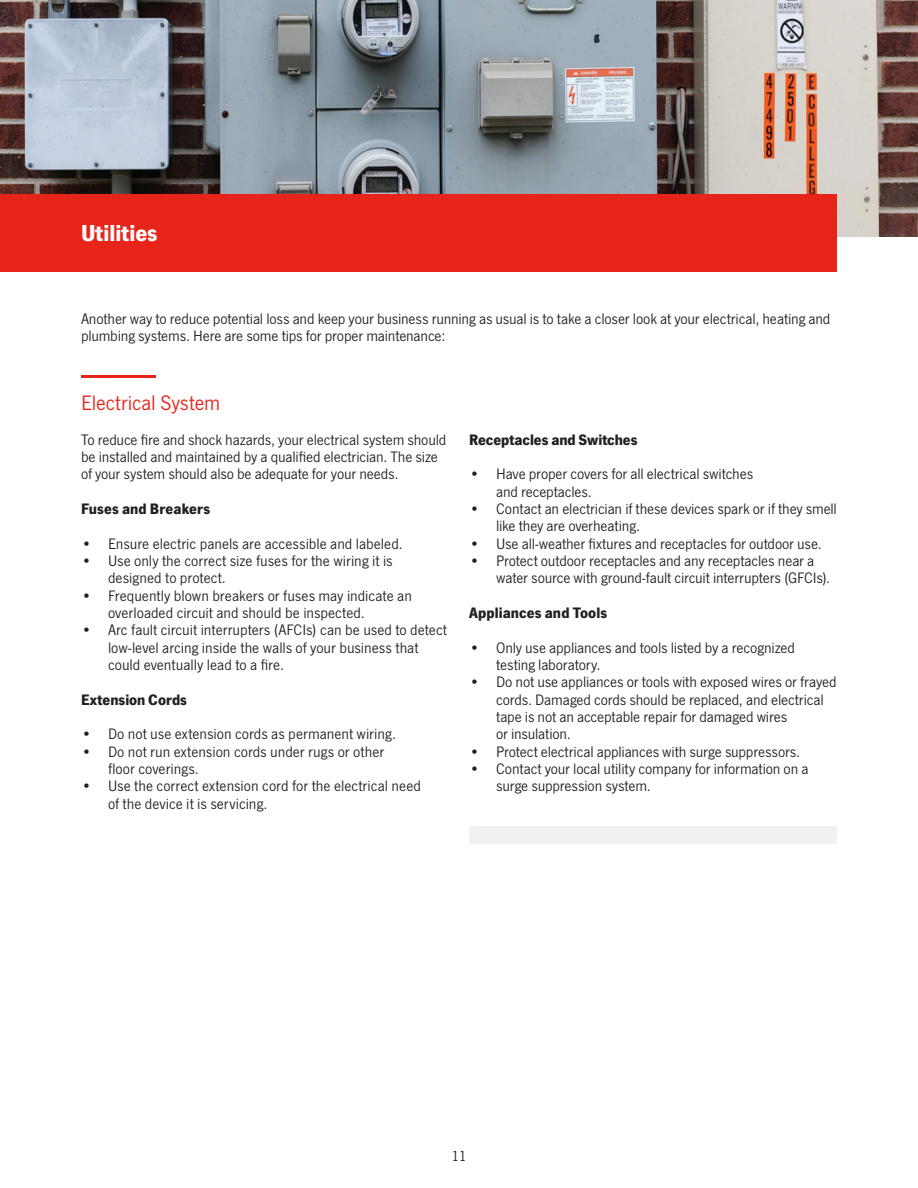
<style>
.page{position:relative;width:918px;height:1188px;background:#fff}
.page>*{position:absolute;margin:0;border:0;box-sizing:border-box;transform-origin:0 0}
.headline_-_small{font:700 24px "SF News Gothic";color:#fff}
.subhead_-_medium_-_r{font:21.75px "SF News Gothic";letter-spacing:-.005em;color:#e72419}
.body{font:15.75px/17.2px "SF News Gothic";letter-spacing:-.01em;color:#231f20}
.subhead_-_small_-_bo{font:700 15.75px "SF News Gothic";letter-spacing:-.005em;color:#231f20}
.body-2{font:700 15.75px "SF News Gothic";letter-spacing:.005em;color:#231f20}
.t1{font:15px "SF News Gothic";color:#231f20}
</style>
<div class="page">
<img style="left:1px;top:0;width:917px;height:237px">
<div style="left:0;top:194px;width:837px;height:78px;background:#e72419"></div>
<hr style="left:81px;top:376px;width:75px;height:2px;background:#e72419">
<div style="left:469px;top:826px;width:368px;height:17px;background:#f3f0f1"></div>
<p class="headline_-_small" style="left:81px;top:219px;width:78px">Utilities</p>
<p class="body" style="left:81px;top:310px;width:751px">Another way to reduce potential loss and keep your business running as usual is to take a closer look at your electrical, heating and plumbing systems. Here are some tips for proper maintenance:</p>
<p class="subhead_-_medium_-_r" style="left:81px;top:391px;width:141px">Electrical System</p>
<p class="body" style="left:81px;top:431px;width:367px">To reduce fire and shock hazards, your electrical system should be installed and maintained by a qualified electrician. The size of your system should also be adequate for your needs.</p>
<p class="body-2" style="left:81px;top:500px;width:131px">Fuses and Breakers</p>
<p class="body" style="left:81px;top:535px;width:323px">• Ensure electric panels are accessible and labeled.</p>
<p class="body" style="left:108px;top:553px;width:286px;text-indent:-27px">• Use only the correct size fuses for the wiring it is designed to protect.</p>
<p class="body" style="left:108px;top:587px;width:305px;text-indent:-27px">• Frequently blown breakers or fuses may indicate an overloaded circuit and should be inspected.</p>
<p class="body" style="left:108px;top:622px;width:341px;text-indent:-27px">• Arc fault circuit interrupters (AFCIs) can be used to detect low-level arcing inside the walls of your business that could eventually lead to a fire.</p>
<p class="subhead_-_small_-_bo" style="left:81px;top:690px;width:108px">Extension Cords</p>
<p class="body" style="left:81px;top:726px;width:317px">• Do not use extension cords as permanent wiring.</p>
<p class="body" style="left:108px;top:743px;width:278px;text-indent:-27px">• Do not run extension cords under rugs or other floor coverings.</p>
<p class="body" style="left:108px;top:778px;width:315px;text-indent:-27px">• Use the correct extension cord for the electrical need of the device it is servicing.</p>
<p class="subhead_-_small_-_bo" style="left:469px;top:430px;width:170px">Receptacles and Switches</p>
<p class="body" style="left:496px;top:466px;width:259px;text-indent:-27px">• Have proper covers for all electrical switches and receptacles.</p>
<p class="body" style="left:496px;top:501px;width:342px;text-indent:-27px">• Contact an electrician if these devices spark or if they smell like they are overheating.</p>
<p class="body" style="left:469px;top:535px;width:354px">• Use all-weather fixtures and receptacles for outdoor use.</p>
<p class="body" style="left:496px;top:553px;width:336px;text-indent:-27px">• Protect outdoor receptacles and any receptacles near a water source with ground-fault circuit interrupters (GFCIs).</p>
<p class="body-2" style="left:469px;top:604px;width:140px">Appliances and Tools</p>
<p class="body" style="left:496px;top:639px;width:300px;text-indent:-27px">• Only use appliances and tools listed by a recognized testing laboratory.</p>
<p class="body" style="left:496px;top:674px;width:342px;text-indent:-27px">• Do not use appliances or tools with exposed wires or frayed cords. Damaged cords should be replaced, and electrical tape is not an acceptable repair for damaged wires<br>or insulation.</p>
<p class="body" style="left:469px;top:743px;width:333px">• Protect electrical appliances with surge suppressors.</p>
<p class="body" style="left:496px;top:760px;width:314px;text-indent:-27px">• Contact your local utility company for information on a surge suppression system.</p>
<p class="t1" style="left:451px;top:1148px;width:17px">11</p>
</div>
